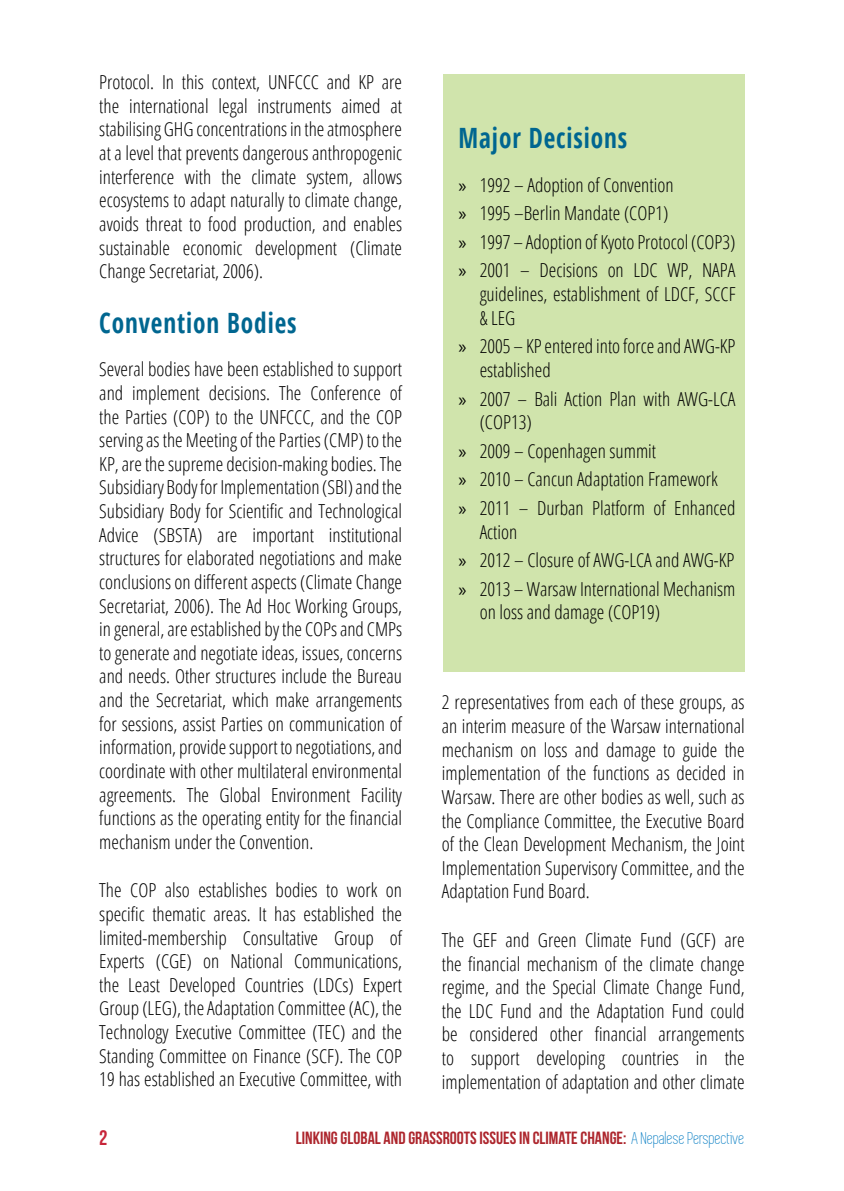
<style>
.page{position:relative;width:844px;height:1191px;background:#fff}
.page>*{position:absolute;margin:0;border:0;box-sizing:border-box;transform-origin:0 0}
.t1{font:700 condensed 28px "Open Sans";letter-spacing:.035em;color:#006690;scale:.9 1}
.t2{font:21px "Bebas Neue";color:#c72539}
.t3{font:300 condensed 19.25px/23.6px "Open Sans";color:#000}
.t4{font:17.68px "Bebas Neue";color:#ad262d}
.s1{font-family:"Myriad Pro";font-weight:400;font-stretch:normal}
.s2{font-family:"Simplifica";color:#1283c6}
</style>
<div class="page">
<div style="left:442px;top:74px;width:302px;height:597px;background:#d0e4ac"></div>
<p class="t3" style="left:99px;top:70px;width:304px;text-align:justify">Protocol. In this context, UNFCCC and KP are the international legal instruments aimed at stabilising GHG concentrations in the atmosphere at a level that prevents dangerous anthropogenic interference with the climate system, allows ecosystems to adapt naturally to climate change, avoids threat to food production, and enables sustainable economic development (Climate Change Secretariat, 2006).</p>
<h1 class="t1" style="left:99px;top:303px;width:221px">Convention Bodies</h1>
<p class="t3" style="left:99px;top:357px;width:304px;text-align:justify">Several bodies have been established to support and implement decisions. The Conference of the Parties (COP) to the UNFCCC, and the COP serving as the Meeting of the Parties (CMP) to the KP, are the supreme decision-making bodies. The Subsidiary Body for Implementation (SBI) and the Subsidiary Body for Scientific and Technological Advice (SBSTA) are important institutional structures for elaborated negotiations and make conclusions on different aspects (Climate Change Secretariat, 2006). The Ad Hoc Working Groups, in general, are established by the COPs and CMPs to generate and negotiate ideas, issues, concerns and needs. Other structures include the Bureau and the Secretariat, which make arrangements for sessions, assist Parties on communication of information, provide support to negotiations, and coordinate with other multilateral environmental agreements. The Global Environment Facility functions as the operating entity for the financial mechanism under the Convention.</p>
<p class="t3" style="left:99px;top:878px;width:304px;text-align:justify">The COP also establishes bodies to work on specific thematic areas. It has established the limited-membership Consultative Group of Experts (CGE) on National Communications, the Least Developed Countries (LDCs) Expert Group (LEG), the Adaptation Committee (AC), the Technology Executive Committee (TEC) and the Standing Committee on Finance (SCF). The COP 19 has established an Executive Committee, with</p>
<h1 class="t1" style="left:458px;top:118px;width:189px">Major Decisions</h1>
<p class="t3" style="left:458px;top:170px;width:278px;line-height:28.5px"><span class="s1">»</span> 1992 – Adoption of Convention<br><span class="s1">»</span> 1995 –Berlin Mandate (COP1)<br><span class="s1">»</span> 1997 – Adoption of Kyoto Protocol (COP3) <span class="s1">»</span> 2001 – Decisions on LDC WP, NAPA</p>
<p class="t3" style="left:479px;top:282px;width:257px">guidelines, establishment of LDCF, SCCF &amp; LEG</p>
<p class="t3" style="left:479px;top:334px;width:257px;text-indent:-21px"><span class="s1">»</span> 2005 – KP entered into force and AWG-KP established</p>
<p class="t3" style="left:479px;top:386px;width:257px;text-indent:-21px"><span class="s1">»</span> 2007 – Bali Action Plan with AWG-LCA (COP13)</p>
<p class="t3" style="left:458px;top:436px;width:278px;line-height:28.5px"><span class="s1">»</span> 2009 – Copenhagen summit<br><span class="s1">»</span> 2010 – Cancun Adaptation Framework<br><span class="s1">»</span> 2011 – Durban Platform of Enhanced</p>
<p class="t3" style="left:458px;top:516px;width:278px;line-height:28.5px;text-indent:21px">Action<br><span class="s1">»</span> 2012 – Closure of AWG-LCA and AWG-KP <span class="s1">»</span> 2013 – Warsaw International Mechanism</p>
<p class="t3" style="left:479px;top:600px;width:182px">on loss and damage (COP19)</p>
<p class="t3" style="left:441px;top:690px;width:304px;text-align:justify">2 representatives from each of these groups, as an interim measure of the Warsaw international mechanism on loss and damage to guide the implementation of the functions as decided in Warsaw. There are other bodies as well, such as the Compliance Committee, the Executive Board of the Clean Development Mechanism, the Joint Implementation Supervisory Committee, and the Adaptation Fund Board.</p>
<p class="t3" style="left:441px;top:927px;width:304px;text-align:justify">The GEF and Green Climate Fund (GCF) are the financial mechanism of the climate change regime, and the Special Climate Change Fund, the LDC Fund and the Adaptation Fund could be considered other financial arrangements to support developing countries in the implementation of adaptation and other climate</p>
<p class="t2" style="left:99px;top:1126px;width:10px">2</p>
<p class="t4" style="left:296px;top:1128px;width:450px">LINKING GLOBAL AND GRASSROOTS ISSUES IN CLIMATE CHANGE: <span class="s2">A Nepalese Perspective</span></p>
</div>
